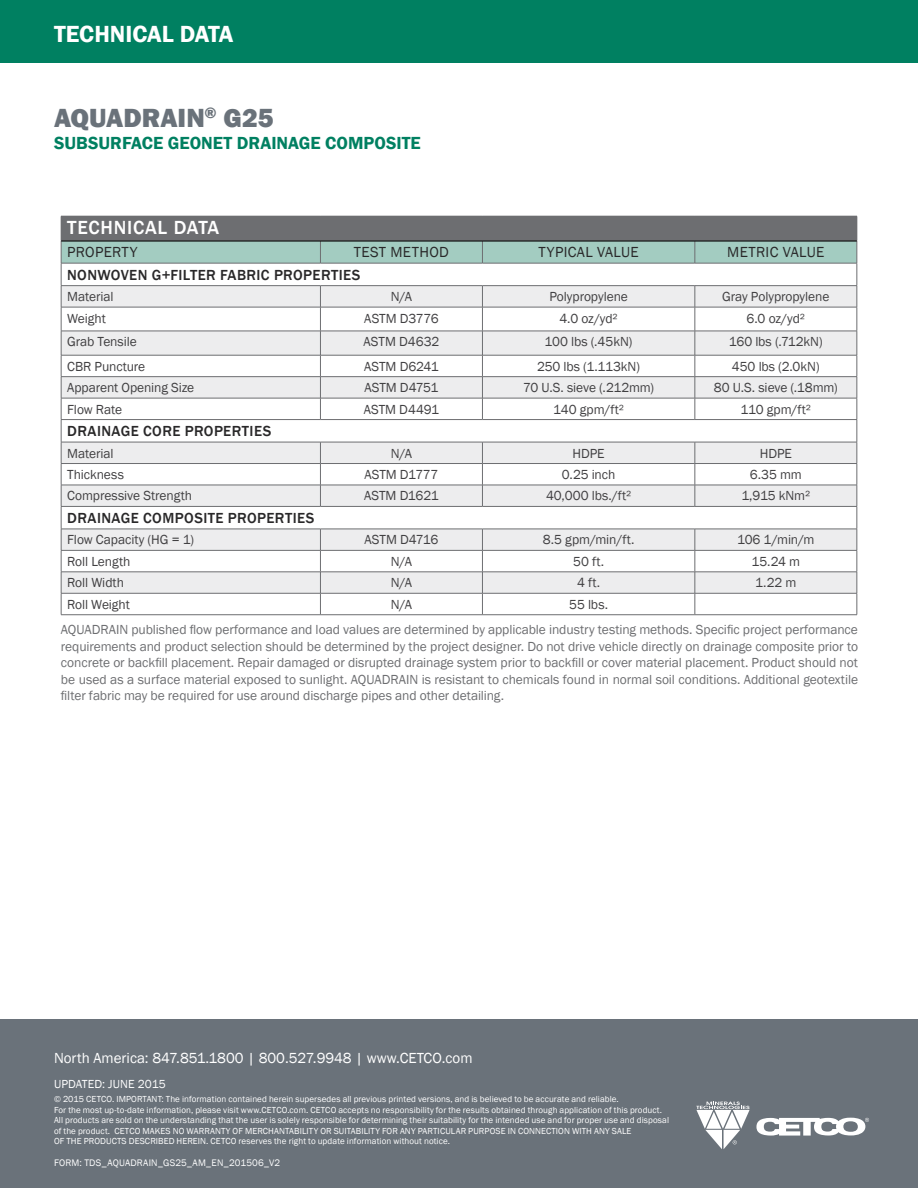
<style>
.page{position:relative;width:918px;height:1188px;background:#fff}
.page>*{position:absolute;margin:0;border:0;box-sizing:border-box;transform-origin:0 0}
.t1{font:800 27px "Franklin Gothic";color:#6a727a}
.t2{font:600 24px "Franklin Gothic";color:#fff}
.t3{font:500 19.5px "Franklin Gothic";letter-spacing:.035em;color:#fff}
.t4{font:600 18px "Franklin Gothic";color:#008061}
.t5{font:500 15px "Franklin Gothic";letter-spacing:.025em;color:#292829}
.t6{font:15px "Franklin Gothic";color:#fff}
.t7{font:15px "Franklin Gothic";letter-spacing:.025em;color:#292829}
.t8{font:13.5px/16.5px "Franklin Gothic";letter-spacing:-.005em;color:#6d6e71;text-align:justify}
.t9{font:13.5px "Franklin Gothic";letter-spacing:-.005em;color:#414042}
.t10{font:13.5px "Franklin Gothic";letter-spacing:-.025em;color:#414042}
.t11{font:12px "Franklin Gothic";letter-spacing:.005em;color:#fff}
.t12{font:9.75px "Franklin Gothic";letter-spacing:.015em;color:#fff}
.t13{font:9px/10.5px "Franklin Gothic";letter-spacing:.01em;color:#fff}
</style>
<div class="page">
<div style="left:0;top:0;width:918px;height:63px;background:#008061"></div>
<div style="left:0;top:1019px;width:918px;height:169px;background:#6a727a"></div>
<svg style="left:756px;top:1118px;width:113px;height:18px"></svg>
<svg style="left:696px;top:1102px;width:54px;height:47px"></svg>
<svg style="left:61px;top:216px;width:797px;height:399px"></svg>
<hr style="left:61px;top:240px;width:259px;height:1px;background:#6d6e71">
<hr style="left:320px;top:240px;width:162px;height:1px;background:#6d6e71">
<hr style="left:61px;top:463px;width:259px;height:1px;background:#6d6e71">
<hr style="left:61px;top:485px;width:259px;height:1px;background:#6d6e71">
<hr style="left:61px;top:550px;width:259px;height:1px;background:#6d6e71">
<hr style="left:61px;top:572px;width:259px;height:1px;background:#6d6e71">
<hr style="left:61px;top:593px;width:259px;height:1px;background:#6d6e71">
<hr style="left:61px;top:614px;width:259px;height:1px;background:#6d6e71">
<hr style="left:320px;top:463px;width:162px;height:1px;background:#6d6e71">
<hr style="left:320px;top:485px;width:162px;height:1px;background:#6d6e71">
<hr style="left:320px;top:550px;width:162px;height:1px;background:#6d6e71">
<hr style="left:320px;top:572px;width:162px;height:1px;background:#6d6e71">
<hr style="left:320px;top:593px;width:162px;height:1px;background:#6d6e71">
<hr style="left:320px;top:614px;width:162px;height:1px;background:#6d6e71">
<hr style="left:482px;top:463px;width:213px;height:1px;background:#6d6e71">
<hr style="left:695px;top:463px;width:162px;height:1px;background:#6d6e71">
<hr style="left:482px;top:485px;width:213px;height:1px;background:#6d6e71">
<hr style="left:695px;top:485px;width:162px;height:1px;background:#6d6e71">
<hr style="left:482px;top:550px;width:213px;height:1px;background:#6d6e71">
<hr style="left:695px;top:550px;width:162px;height:1px;background:#6d6e71">
<hr style="left:482px;top:572px;width:213px;height:1px;background:#6d6e71">
<hr style="left:695px;top:572px;width:162px;height:1px;background:#6d6e71">
<hr style="left:482px;top:593px;width:213px;height:1px;background:#6d6e71">
<hr style="left:695px;top:593px;width:162px;height:1px;background:#6d6e71">
<hr style="left:482px;top:614px;width:213px;height:1px;background:#6d6e71">
<hr style="left:695px;top:614px;width:162px;height:1px;background:#6d6e71">
<hr style="left:61px;top:241px;width:796px;height:1px;background:#000">
<h2 class="t2" style="left:54px;top:19px;width:181px">TECHNICAL DATA</h2>
<h1 class="t1" style="left:54px;top:100px;width:221px">AQUADRAIN<sup>®</sup> G25</h1>
<h3 class="t4" style="left:54px;top:132px;width:368px">SUBSURFACE GEONET DRAINAGE COMPOSITE</h3>
<h3 class="t3" style="left:67px;top:216px;width:154px">TECHNICAL DATA</h3>
<h3 class="t7" style="left:67px;top:243px;width:72px">PROPERTY</h3>
<h3 class="t7" style="left:354px;top:243px;width:97px">TEST METHOD</h3>
<h3 class="t7" style="left:539px;top:243px;width:102px">TYPICAL VALUE</h3>
<h3 class="t7" style="left:727px;top:243px;width:99px">METRIC VALUE</h3>
<h3 class="t5" style="left:67px;top:265px;width:295px">NONWOVEN G+FILTER FABRIC PROPERTIES</h3>
<h3 class="t9" style="left:67px;top:288px;width:48px">Material</h3>
<h3 class="t9" style="left:391px;top:288px;width:23px">N/A</h3>
<h3 class="t9" style="left:549px;top:288px;width:80px">Polypropylene</h3>
<h3 class="t9" style="left:722px;top:288px;width:109px">Gray Polypropylene</h3>
<h3 class="t9" style="left:67px;top:310px;width:40px">Weight</h3>
<h3 class="t9" style="left:364px;top:310px;width:76px">ASTM D3776</h3>
<h3 class="t9" style="left:559px;top:310px;width:60px">4.0 oz/yd²</h3>
<h3 class="t9" style="left:747px;top:310px;width:60px">6.0 oz/yd²</h3>
<h3 class="t9" style="left:67px;top:334px;width:71px">Grab Tensile</h3>
<h3 class="t9" style="left:364px;top:334px;width:77px">ASTM D4632</h3>
<h3 class="t9" style="left:545px;top:334px;width:89px">100 lbs (.45kN)</h3>
<h3 class="t9" style="left:729px;top:334px;width:95px">160 lbs (.712kN)</h3>
<h3 class="t9" style="left:67px;top:358px;width:80px">CBR Puncture</h3>
<h3 class="t9" style="left:364px;top:358px;width:76px">ASTM D6241</h3>
<h3 class="t9" style="left:537px;top:358px;width:104px">250 lbs (1.113kN)</h3>
<h3 class="t9" style="left:732px;top:358px;width:90px">450 lbs (2.0kN)</h3>
<h3 class="t9" style="left:67px;top:379px;width:129px">Apparent Opening Size</h3>
<h3 class="t9" style="left:364px;top:379px;width:76px">ASTM D4751</h3>
<h3 class="t9" style="left:523px;top:379px;width:133px">70 U.S. sieve (.212mm)</h3>
<h3 class="t9" style="left:714px;top:379px;width:126px">80 U.S. sieve (.18mm)</h3>
<h3 class="t9" style="left:67px;top:401px;width:57px">Flow Rate</h3>
<h3 class="t9" style="left:364px;top:401px;width:77px">ASTM D4491</h3>
<h3 class="t9" style="left:553px;top:401px;width:72px">140 gpm/ft²</h3>
<h3 class="t9" style="left:741px;top:401px;width:72px">110 gpm/ft²</h3>
<h3 class="t5" style="left:67px;top:422px;width:206px">DRAINAGE CORE PROPERTIES</h3>
<h3 class="t9" style="left:67px;top:445px;width:48px">Material</h3>
<h3 class="t9" style="left:391px;top:445px;width:23px">N/A</h3>
<h3 class="t9" style="left:573px;top:445px;width:34px">HDPE</h3>
<h3 class="t9" style="left:760px;top:445px;width:34px">HDPE</h3>
<h3 class="t9" style="left:67px;top:466px;width:58px">Thickness</h3>
<h3 class="t10" style="left:364px;top:466px;width:76px">ASTM D1777</h3>
<h3 class="t9" style="left:562px;top:466px;width:55px">0.25 inch</h3>
<h3 class="t9" style="left:750px;top:466px;width:54px">6.35 mm</h3>
<h3 class="t9" style="left:67px;top:488px;width:127px">Compressive Strength</h3>
<h3 class="t9" style="left:364px;top:488px;width:76px">ASTM D1621</h3>
<h3 class="t9" style="left:546px;top:488px;width:87px">40,000 lbs./ft²</h3>
<h3 class="t9" style="left:741px;top:488px;width:70px">1,915 kNm²</h3>
<h3 class="t5" style="left:67px;top:509px;width:249px">DRAINAGE COMPOSITE PROPERTIES</h3>
<h3 class="t9" style="left:67px;top:531px;width:129px">Flow Capacity (HG = 1)</h3>
<h3 class="t9" style="left:365px;top:531px;width:75px">ASTM D4716</h3>
<h3 class="t9" style="left:543px;top:531px;width:93px">8.5 gpm/min/ft.</h3>
<h3 class="t9" style="left:737px;top:531px;width:79px">106 1/min/m</h3>
<h3 class="t9" style="left:67px;top:553px;width:65px">Roll Length</h3>
<h3 class="t9" style="left:391px;top:553px;width:23px">N/A</h3>
<h3 class="t9" style="left:573px;top:553px;width:32px">50 ft.</h3>
<h3 class="t9" style="left:752px;top:553px;width:50px">15.24 m</h3>
<h3 class="t9" style="left:67px;top:574px;width:58px">Roll Width</h3>
<h3 class="t9" style="left:391px;top:574px;width:23px">N/A</h3>
<h3 class="t9" style="left:577px;top:574px;width:25px">4 ft.</h3>
<h3 class="t9" style="left:755px;top:574px;width:43px">1.22 m</h3>
<h3 class="t9" style="left:67px;top:596px;width:64px">Roll Weight</h3>
<h3 class="t9" style="left:391px;top:596px;width:23px">N/A</h3>
<h3 class="t9" style="left:569px;top:596px;width:40px">55 lbs.</h3>
<p class="t8" style="left:61px;top:622px;width:799px">AQUADRAIN published flow performance and load values are determined by applicable industry testing methods. Specific project performance requirements and product selection should be determined by the project designer. Do not drive vehicle directly on drainage composite prior to concrete or backfill placement. Repair damaged or disrupted drainage system prior to backfill or cover material placement. Product should not be used as a surface material exposed to sunlight. AQUADRAIN is resistant to chemicals found in normal soil conditions. Additional geotextile filter fabric may be required for use around discharge pipes and other detailing.</p>
<h3 class="t6" style="left:54px;top:1049px;width:420px">North America: 847.851.1800 | 800.527.9948 | www.CETCO.com</h3>
<p class="t13" style="left:54px;top:1094px;width:617px">© 2015 CETCO. IMPORTANT: The information contained herein supersedes all previous printed versions, and is believed to be accurate and reliable.<br>For the most up-to-date information, please visit www.CETCO.com. CETCO accepts no responsibility for the results obtained through application of this product.<br>All products are sold on the understanding that the user is solely responsible for determining their suitability for the intended use and for proper use and disposal of the product. CETCO MAKES NO WARRANTY OF MERCHANTABILITY OR SUITABILITY FOR ANY PARTICULAR PURPOSE IN CONNECTION WITH ANY SALE<br>OF THE PRODUCTS DESCRIBED HEREIN. CETCO reserves the right to update information without notice.</p>
<h3 class="t11" style="left:54px;top:1076px;width:113px">UPDATED: JUNE 2015</h3>
<p class="t12" style="left:54px;top:1157px;width:228px">FORM: TDS_AQUADRAIN_GS25_AM_EN_201506_V2</p>
</div>
